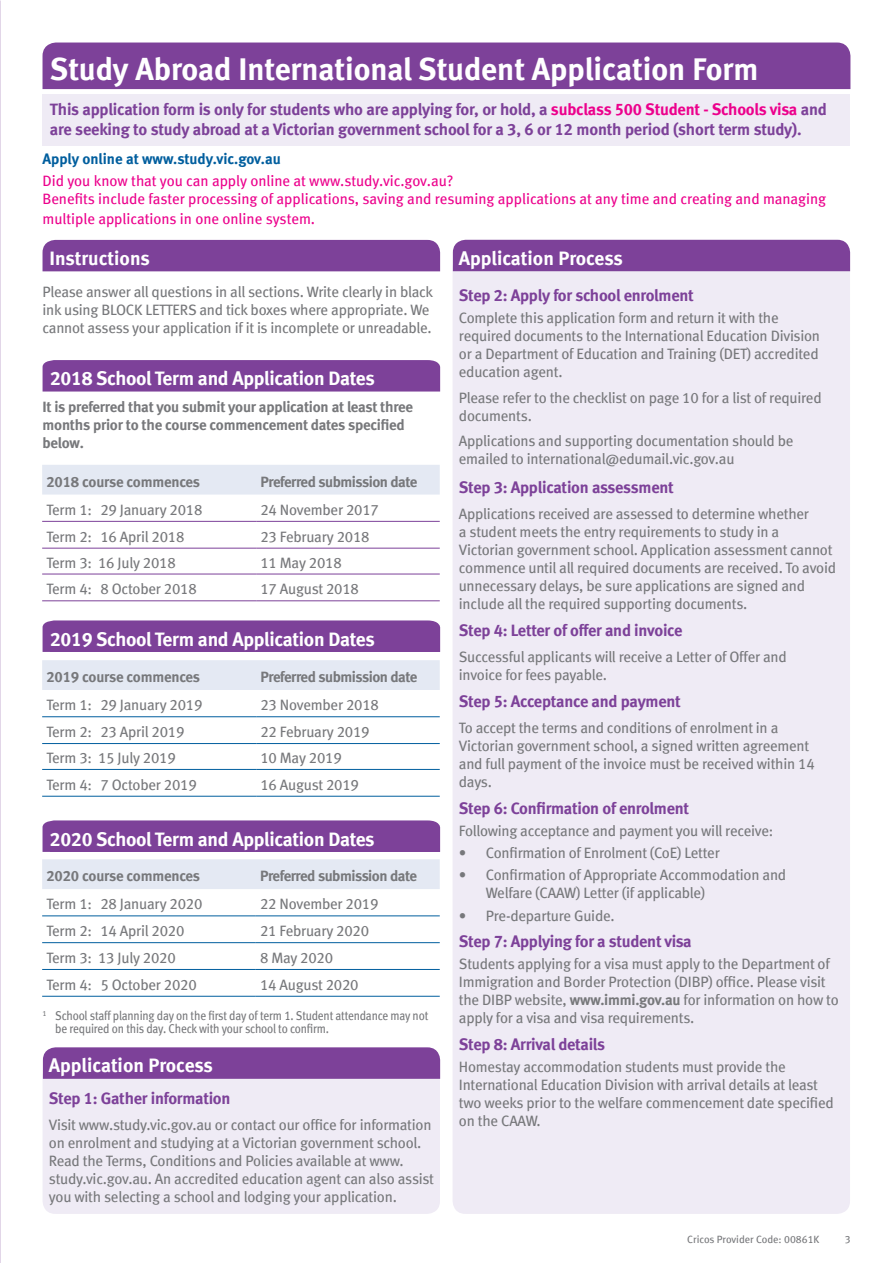
<style>
.page{position:relative;width:893px;height:1263px;background:#fff}
.page>*{position:absolute;margin:0;border:0;box-sizing:border-box;transform-origin:0 0}
.t1{font:31.5px "Meta Bold LF";color:#fff}
.t2{font:19.5px "Meta Bold LF";letter-spacing:-.015em;color:#fff}
.t3{font:16.5px/19.8px "Meta Bold LF";letter-spacing:-.015em;color:#7d4199}
.t4{font:15px/18px "Meta Book LF";letter-spacing:-.015em;color:#77787b}
.t5{font:15px/18px "Meta Bold LF";letter-spacing:-.02em;color:#77787b}
.t6{font:15px/18px "Meta Book LF";color:#ec008c}
.t7{font:15px "Meta Bold LF";color:#005e9e}
.t8{font:12.75px/13.5px "Meta Book LF";letter-spacing:-.015em;color:#77787b;scale:.9 1}
.t9{font:10.5px "Meta Book LF";color:#77787b}
.s1{color:#ec008c}
.s2{font-family:"Meta Bold LF"}
</style>
<div class="page">
<div style="left:453px;top:255px;width:397px;height:959px;background:#efebf5;border-radius:13px"></div>
<div style="left:42px;top:42px;width:809px;height:48px;background:#7d4199"></div>
<div style="left:43px;top:240px;width:397px;height:31px;background:#7d4199"></div>
<div style="left:43px;top:360px;width:397px;height:31px;background:#7d4199"></div>
<div style="left:43px;top:95px;width:807px;height:51px;background:#efebf5"></div>
<div style="left:42px;top:859px;width:398px;height:30px;background:#e4e9f3"></div>
<hr style="left:42px;top:916px;width:214px;height:1px;background:#005e9e">
<hr style="left:256px;top:916px;width:184px;height:1px;background:#005e9e">
<hr style="left:42px;top:942px;width:214px;height:1px;background:#005e9e">
<hr style="left:256px;top:942px;width:184px;height:1px;background:#005e9e">
<hr style="left:42px;top:969px;width:214px;height:1px;background:#005e9e">
<hr style="left:256px;top:969px;width:184px;height:1px;background:#005e9e">
<hr style="left:42px;top:996px;width:214px;height:1px;background:#005e9e">
<hr style="left:256px;top:996px;width:184px;height:1px;background:#005e9e">
<svg style="left:43px;top:620px;width:397px;height:32px;background:#864fa0"></svg>
<div style="left:50px;top:627px;width:390px;height:25px;background:#7d4199"></div>
<div style="left:43px;top:1064px;width:397px;height:150px;background:#efebf5;border-radius:13px"></div>
<div style="left:453px;top:240px;width:397px;height:31px;background:#7d4199"></div>
<div style="left:43px;top:1047px;width:397px;height:32px;background:#7d4199"></div>
<div style="left:42px;top:660px;width:398px;height:30px;background:#e4e9f3"></div>
<hr style="left:42px;top:716px;width:214px;height:1px;background:#005e9e">
<hr style="left:256px;top:716px;width:184px;height:1px;background:#005e9e">
<hr style="left:42px;top:743px;width:214px;height:1px;background:#005e9e">
<hr style="left:256px;top:743px;width:184px;height:1px;background:#005e9e">
<hr style="left:42px;top:769px;width:214px;height:1px;background:#005e9e">
<hr style="left:256px;top:769px;width:184px;height:1px;background:#005e9e">
<hr style="left:42px;top:796px;width:214px;height:1px;background:#005e9e">
<hr style="left:256px;top:796px;width:184px;height:1px;background:#005e9e">
<div style="left:42px;top:465px;width:398px;height:30px;background:#e4e9f3"></div>
<hr style="left:42px;top:521px;width:214px;height:1px;background:#7d4199">
<hr style="left:256px;top:521px;width:184px;height:1px;background:#7d4199">
<hr style="left:42px;top:548px;width:214px;height:1px;background:#7d4199">
<hr style="left:256px;top:548px;width:184px;height:1px;background:#7d4199">
<hr style="left:42px;top:574px;width:214px;height:1px;background:#7d4199">
<hr style="left:256px;top:574px;width:184px;height:1px;background:#7d4199">
<hr style="left:42px;top:600px;width:214px;height:1px;background:#7d4199">
<hr style="left:256px;top:600px;width:184px;height:1px;background:#7d4199">
<svg style="left:43px;top:820px;width:397px;height:32px;background:#864ea0"></svg>
<div style="left:50px;top:827px;width:390px;height:25px;background:#7d4199"></div>
<h1 class="t1" style="left:50px;top:51px;width:710px">Study Abroad International Student Application Form</h1>
<p class="t3" style="left:50px;top:100px;width:778px">This application form is only for students who are applying for, or hold, a <span class="s1">subclass 500 Student - Schools visa</span> and are seeking to study abroad at a Victorian government school for a 3, 6 or 12 month period (short term study).</p>
<p class="t7" style="left:43px;top:150px;width:240px">Apply online at www.study.vic.gov.au</p>
<p class="t6" style="left:43px;top:172px;width:785px">Did you know that you can apply online at www.study.vic.gov.au?<br>Benefits include faster processing of applications, saving and resuming applications at any time and creating and managing</p>
<p class="t6" style="left:43px;top:210px;width:274px">multiple applications in one online system.</p>
<h2 class="t2" style="left:50px;top:246px;width:102px">Instructions</h2>
<p class="t4" style="left:43px;top:282px;width:392px">Please answer all questions in all sections. Write clearly in black ink using BLOCK LETTERS and tick boxes where appropriate. We cannot assess your application if it is incomplete or unreadable.</p>
<h2 class="t2" style="left:50px;top:367px;width:326px">2018 School Term and Application Dates</h2>
<p class="t5" style="left:43px;top:398px;width:372px">It is preferred that you submit your application at least three months prior to the course commencement dates specified below.</p>
<p class="t5" style="left:46px;top:472px;width:155px">2018 course commences</p>
<p class="t5" style="left:260px;top:472px;width:158px">Preferred submission date</p>
<p class="t4" style="left:46px;top:501px;width:157px">Term 1: 29 January 2018</p>
<p class="t4" style="left:260px;top:501px;width:120px">24 November 2017</p>
<p class="t4" style="left:46px;top:527px;width:140px">Term 2: 16 April 2018</p>
<p class="t4" style="left:260px;top:527px;width:111px">23 February 2018</p>
<p class="t4" style="left:46px;top:554px;width:131px">Term 3: 16 July 2018</p>
<p class="t4" style="left:260px;top:554px;width:83px">11 May 2018</p>
<p class="t4" style="left:46px;top:580px;width:152px">Term 4: 8 October 2018</p>
<p class="t4" style="left:260px;top:580px;width:100px">17 August 2018</p>
<h2 class="t2" style="left:50px;top:627px;width:326px">2019 School Term and Application Dates</h2>
<p class="t5" style="left:46px;top:668px;width:155px">2019 course commences</p>
<p class="t5" style="left:260px;top:668px;width:158px">Preferred submission date</p>
<p class="t4" style="left:46px;top:696px;width:157px">Term 1: 29 January 2019</p>
<p class="t4" style="left:260px;top:696px;width:120px">23 November 2018</p>
<p class="t4" style="left:46px;top:723px;width:140px">Term 2: 23 April 2019</p>
<p class="t4" style="left:260px;top:723px;width:111px">22 February 2019</p>
<p class="t4" style="left:46px;top:749px;width:131px">Term 3: 15 July 2019</p>
<p class="t4" style="left:260px;top:749px;width:83px">10 May 2019</p>
<p class="t4" style="left:46px;top:776px;width:152px">Term 4: 7 October 2019</p>
<p class="t4" style="left:260px;top:776px;width:100px">16 August 2019</p>
<h2 class="t2" style="left:50px;top:827px;width:326px">2020 School Term and Application Dates</h2>
<p class="t5" style="left:46px;top:867px;width:155px">2020 course commences</p>
<p class="t5" style="left:260px;top:867px;width:158px">Preferred submission date</p>
<p class="t4" style="left:46px;top:895px;width:157px">Term 1: 28 January 2020</p>
<p class="t4" style="left:260px;top:895px;width:120px">22 November 2019</p>
<p class="t4" style="left:46px;top:922px;width:140px">Term 2: 14 April 2020</p>
<p class="t4" style="left:260px;top:922px;width:111px">21 February 2020</p>
<p class="t4" style="left:46px;top:949px;width:131px">Term 3: 13 July 2020</p>
<p class="t4" style="left:260px;top:949px;width:75px">8 May 2020</p>
<p class="t4" style="left:46px;top:976px;width:152px">Term 4: 5 October 2020</p>
<p class="t4" style="left:260px;top:976px;width:100px">14 August 2020</p>
<p class="t8" style="left:55px;top:1009px;width:416px;text-indent:-13px"><sup>1</sup> School staff planning day on the first day of term 1. Student attendance may not be required on this day. Check with your school to confirm.</p>
<h2 class="t2" style="left:49px;top:1054px;width:166px">Application Process</h2>
<p class="t3" style="left:49px;top:1088px;width:183px">Step 1: Gather information</p>
<p class="t4" style="left:49px;top:1116px;width:386px">Visit www.study.vic.gov.au or contact our office for information on enrolment and studying at a Victorian government school.<br>Read the Terms, Conditions and Policies available at www. study.vic.gov.au. An accredited education agent can also assist you with selecting a school and lodging your application.</p>
<h2 class="t2" style="left:459px;top:246px;width:166px">Application Process</h2>
<p class="t3" style="left:459px;top:285px;width:236px">Step 2: Apply for school enrolment</p>
<p class="t4" style="left:459px;top:309px;width:363px">Complete this application form and return it with the required documents to the International Education Division or a Department of Education and Training (DET) accredited education agent.</p>
<p class="t4" style="left:459px;top:389px;width:364px">Please refer to the checklist on page 10 for a list of required documents.</p>
<p class="t4" style="left:459px;top:432px;width:336px">Applications and supporting documentation should be emailed to international@edumail.vic.gov.au</p>
<p class="t3" style="left:459px;top:477px;width:216px">Step 3: Application assessment</p>
<p class="t4" style="left:459px;top:505px;width:379px">Applications received are assessed to determine whether<br>a student meets the entry requirements to study in a Victorian government school. Application assessment cannot commence until all required documents are received. To avoid unnecessary delays, be sure applications are signed and include all the required supporting documents.</p>
<p class="t3" style="left:459px;top:620px;width:225px">Step 4: Letter of offer and invoice</p>
<p class="t4" style="left:459px;top:648px;width:329px">Successful applicants will receive a Letter of Offer and invoice for fees payable.</p>
<p class="t3" style="left:459px;top:691px;width:224px">Step 5: Acceptance and payment</p>
<p class="t4" style="left:459px;top:719px;width:357px">To accept the terms and conditions of enrolment in a Victorian government school, a signed written agreement and full payment of the invoice must be received within 14 days.</p>
<p class="t3" style="left:459px;top:798px;width:232px">Step 6: Confirmation of enrolment</p>
<p class="t4" style="left:459px;top:821px;width:316px">Following acceptance and payment you will receive:</p>
<p class="t4" style="left:459px;top:844px;width:262px">• Confirmation of Enrolment (CoE) Letter</p>
<p class="t4" style="left:486px;top:866px;width:302px;text-indent:-27px">• Confirmation of Appropriate Accommodation and<br>Welfare (CAAW) Letter (if applicable)</p>
<p class="t4" style="left:459px;top:906px;width:157px">• Pre-departure Guide.</p>
<p class="t3" style="left:459px;top:931px;width:234px">Step 7: Applying for a student visa</p>
<p class="t4" style="left:459px;top:955px;width:381px">Students applying for a visa must apply to the Department of Immigration and Border Protection (DIBP) office. Please visit the DIBP website, <span class="s2">www.immi.gov.au</span> for information on how to apply for a visa and visa requirements.</p>
<p class="t3" style="left:459px;top:1034px;width:148px">Step 8: Arrival details</p>
<p class="t4" style="left:459px;top:1058px;width:376px">Homestay accommodation students must provide the International Education Division with arrival details at least two weeks prior to the welfare commencement date specified on the CAAW.</p>
<p class="t9" style="left:687px;top:1233px;width:134px">Cricos Provider Code: 00861K</p>
<p class="t9" style="left:845px;top:1233px;width:7px">3</p>
</div>
